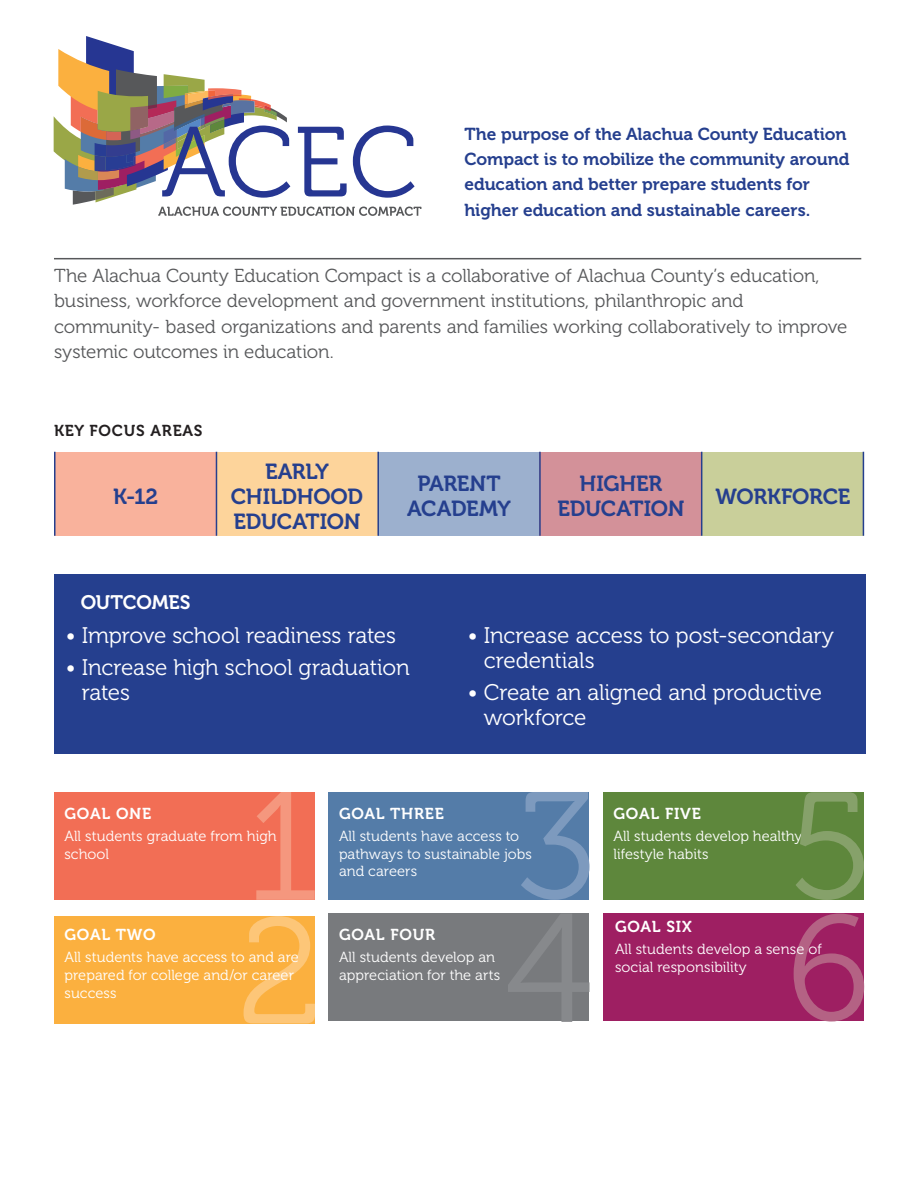
<style>
.page{position:relative;width:918px;height:1188px;background:#fff}
.page>*{position:absolute;margin:0;border:0;box-sizing:border-box;transform-origin:0 0}
.Intro{font:22.5px/24.8px "Museo 300";letter-spacing:-.01em;color:#fff}
.Intro-2{font:21.75px/25.3px "Museo 700";letter-spacing:-.015em;color:#253f8e;text-align:center}
.Intro-3{font:19.5px "Museo 700";letter-spacing:-.01em;color:#fff}
.Intro-4{font:18.75px/25.5px "Museo 300";letter-spacing:-.01em;color:#57585a}
.t1{font:17.25px/25.3px "Museo 700";letter-spacing:-.005em;color:#253f8e}
.Subhead_1{font:15.75px "Museo 700";letter-spacing:.05em;color:#fff}
.Subhead_1-2{font:15.75px "Museo 700";letter-spacing:.05em;color:#231f20}
.List{font:14.7px/17.7px "Museo 300";color:#fff}
</style>
<div class="page">
<div style="left:54px;top:452px;width:163px;height:84px;background:#f9b29c"></div>
<div style="left:217px;top:452px;width:161px;height:84px;background:#fdd49b"></div>
<div style="left:378px;top:452px;width:162px;height:84px;background:#9cb0ce"></div>
<div style="left:540px;top:452px;width:161px;height:84px;background:#d39199"></div>
<div style="left:701px;top:452px;width:163px;height:84px;background:#c9cf9a"></div>
<svg style="left:54px;top:36px;width:367px;height:180px"></svg>
<div style="left:54px;top:792px;width:261px;height:108px;background:#f26e55"></div>
<div style="left:328px;top:792px;width:262px;height:108px;background:#547ca8"></div>
<hr style="left:54px;top:258px;width:807px;height:1px;background:#57585a">
<div style="left:54px;top:574px;width:812px;height:180px;background:#253f8e"></div>
<hr style="left:216px;top:452px;width:1px;height:84px;background:#253f8e">
<hr style="left:54px;top:452px;width:2px;height:84px;background:#253f8e">
<hr style="left:377px;top:452px;width:2px;height:84px;background:#253f8e">
<hr style="left:539px;top:452px;width:2px;height:84px;background:#253f8e">
<hr style="left:701px;top:452px;width:1px;height:84px;background:#253f8e">
<hr style="left:863px;top:452px;width:1px;height:84px;background:#253f8e">
<svg style="left:256px;top:792px;width:59px;height:108px"></svg>
<div style="left:54px;top:916px;width:261px;height:108px;background:#fbb03f"></div>
<svg style="left:244px;top:916px;width:71px;height:107px"></svg>
<div style="left:328px;top:914px;width:262px;height:108px;background:#787a7d"></div>
<svg style="left:508px;top:913px;width:81px;height:109px"></svg>
<div style="left:603px;top:792px;width:261px;height:108px;background:#5e873c"></div>
<svg style="left:796px;top:792px;width:68px;height:108px"></svg>
<div style="left:603px;top:914px;width:261px;height:108px;background:#9e1f62"></div>
<svg style="left:794px;top:914px;width:70px;height:108px"></svg>
<svg style="left:521px;top:792px;width:68px;height:108px"></svg>
<p class="t1" style="left:464px;top:121px;width:387px">The purpose of the Alachua County Education Compact is to mobilize the community around education and better prepare students for higher education and sustainable careers.</p>
<p class="Intro-4" style="left:54px;top:263px;width:795px">The Alachua County Education Compact is a collaborative of Alachua County’s education, business, workforce development and government institutions, philanthropic and community- based organizations and parents and families working collaboratively to improve systemic outcomes in education.</p>
<p class="Subhead_1-2" style="left:54px;top:421px;width:150px">KEY FOCUS AREAS</p>
<p class="Intro-2" style="left:113px;top:484px;width:46px">K-12</p>
<p class="Intro-2" style="left:231px;top:459px;width:134px">EARLY<br>CHILDHOOD<br>EDUCATION</p>
<p class="Intro-2" style="left:407px;top:471px;width:105px">PARENT<br>ACADEMY</p>
<p class="Intro-2" style="left:557px;top:471px;width:129px">HIGHER<br>EDUCATION</p>
<p class="Intro-2" style="left:716px;top:484px;width:136px">WORKFORCE</p>
<p class="Intro-3" style="left:81px;top:592px;width:111px">OUTCOMES</p>
<p class="Intro" style="left:66px;top:623px;width:332px">• Improve school readiness rates</p>
<p class="Intro" style="left:82px;top:656px;width:330px;text-indent:-16px">• Increase high school graduation rates</p>
<p class="Intro" style="left:484px;top:623px;width:352px;text-indent:-16px">• Increase access to post-secondary credentials</p>
<p class="Intro" style="left:484px;top:680px;width:340px;text-indent:-16px">• Create an aligned and productive workforce</p>
<p class="Subhead_1" style="left:64px;top:805px;width:88px">GOAL ONE</p>
<p class="List" style="left:64px;top:827px;width:214px">All students graduate from high school</p>
<p class="Subhead_1" style="left:64px;top:926px;width:93px">GOAL TWO</p>
<p class="List" style="left:64px;top:949px;width:236px">All students have access to and are prepared for college and/or career success</p>
<p class="Subhead_1" style="left:339px;top:805px;width:106px">GOAL THREE</p>
<p class="List" style="left:339px;top:827px;width:195px">All students have access to pathways to sustainable jobs and careers</p>
<p class="Subhead_1" style="left:339px;top:926px;width:98px">GOAL FOUR</p>
<p class="List" style="left:339px;top:949px;width:163px">All students develop an appreciation for the arts</p>
<p class="Subhead_1" style="left:614px;top:805px;width:89px">GOAL FIVE</p>
<p class="List" style="left:614px;top:827px;width:190px">All students develop healthy lifestyle habits</p>
<p class="Subhead_1" style="left:615px;top:918px;width:78px">GOAL SIX</p>
<p class="List" style="left:615px;top:941px;width:208px">All students develop a sense of social responsibility</p>
</div>
